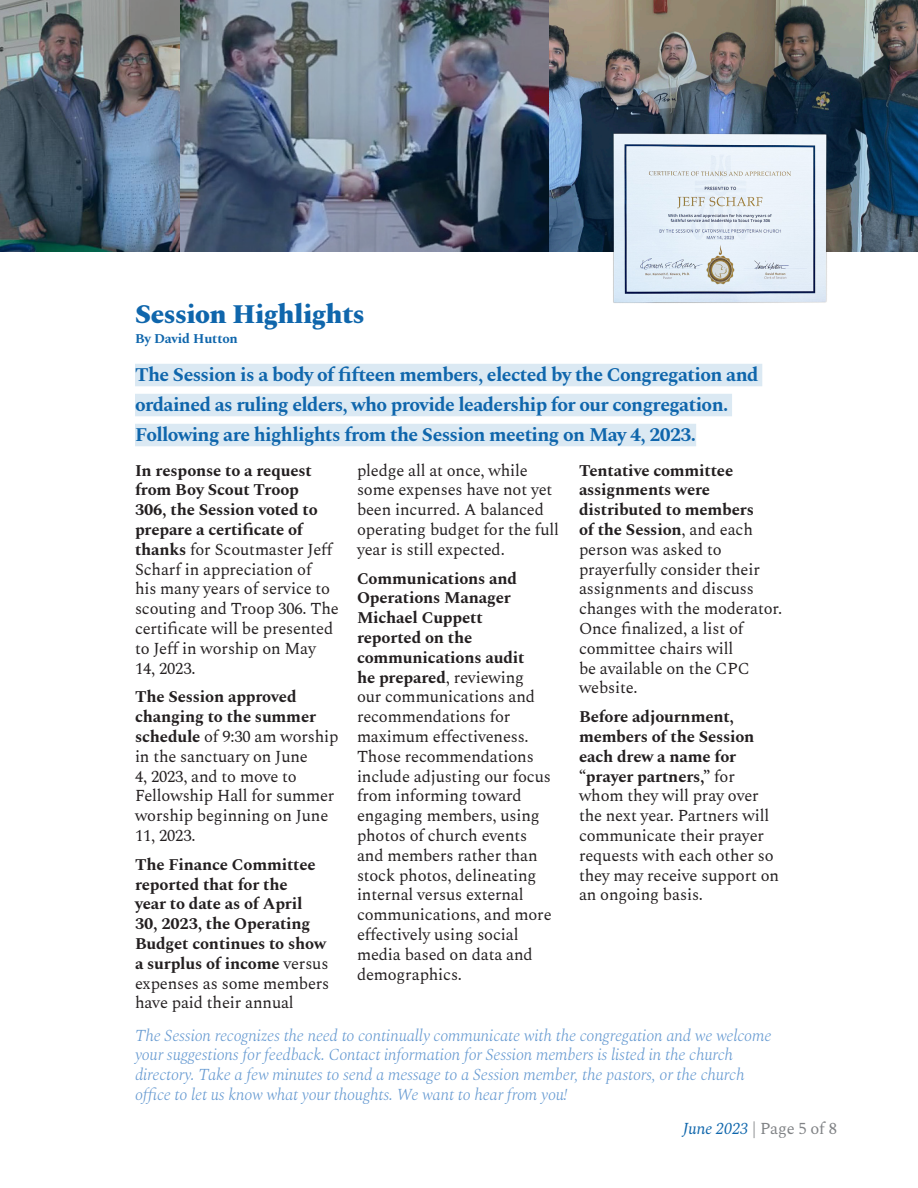
<style>
.page{position:relative;width:918px;height:1188px;background:#fff}
.page>*{position:absolute;margin:0;border:0;box-sizing:border-box;transform-origin:0 0}
.Article_title{font:800 27px "Spectral";letter-spacing:-.02em;color:#0f66ac}
.Emphasis_Highlight{font:700 19.5px/30px "Spectral";letter-spacing:-.03em;color:#0f66ac}
.t1{font:16.5px/19.8px "Spectral";letter-spacing:-.01em;color:#231f20}
.t2{font:italic 300 16.5px/19.8px "Spectral";letter-spacing:-.01em;color:#6599d1}
.t3{font:700 16.5px/19.8px "Spectral";letter-spacing:-.01em;color:#231f20}
.t4{font:16.5px "Spectral";letter-spacing:-.015em;color:#808285}
.t5{font:700 13.5px "Spectral";letter-spacing:-.01em;color:#0f66ac}
.s1{font-weight:700}
.s2{font-weight:400}
.s3{font-style:italic;color:#0f66ac}
</style>
<div class="page">
<div style="left:135px;top:364px;width:627px;height:22px;background:#dbe9f3"></div>
<div style="left:135px;top:394px;width:597px;height:22px;background:#dbe9f3"></div>
<div style="left:135px;top:424px;width:561px;height:22px;background:#dbe9f3"></div>
<img style="left:0;top:0;width:918px;height:252px">
<img style="left:612px;top:132px;width:216px;height:171px">
<p class="Article_title" style="left:135px;top:294px;width:231px">Session Highlights</p>
<p class="t5" style="left:135px;top:329px;width:104px">By David Hutton</p>
<p class="Emphasis_Highlight" style="left:135px;top:358px;width:625px">The Session is a body of fifteen members, elected by the Congregation and ordained as ruling elders, who provide leadership for our congregation.<br>Following are highlights from the Session meeting on May 4, 2023.</p>
<p class="t1" style="left:135px;top:459px;width:205px"><span class="s1">In response to a request from Boy Scout Troop<br>306, the Session voted to prepare a certificate of thanks</span> for Scoutmaster Jeff<br>Scharf in appreciation of<br>his many years of service to scouting and Troop 306. The certificate will be presented to Jeff in worship on May<br>14, 2023.</p>
<p class="t1" style="left:135px;top:686px;width:205px"><span class="s1">The Session approved changing to the summer schedule</span> of 9:30 am worship in the sanctuary on June<br>4, 2023, and to move to<br>Fellowship Hall for summer worship beginning on June<br>11, 2023.</p>
<p class="t3" style="left:135px;top:853px;width:196px">The Finance Committee reported that for the<br>year to date as of April<br>30, 2023, the Operating<br>Budget continues to show a surplus of income <span class="s2">versus expenses as some members have paid their annual</span></p>
<p class="t1" style="left:357px;top:459px;width:204px">pledge all at once, while some expenses have not yet been incurred. A balanced operating budget for the full year is still expected.</p>
<p class="t1" style="left:357px;top:567px;width:196px"><span class="s1">Communications and<br>Operations Manager<br>Michael Cuppett<br>reported on the communications audit<br>he prepared</span>, reviewing our communications and recommendations for maximum effectiveness.<br>Those recommendations include adjusting our focus from informing toward engaging members, using photos of church events and members rather than stock photos, delineating internal versus external communications, and more effectively using social media based on data and demographics.</p>
<p class="t1" style="left:579px;top:459px;width:205px"><span class="s1">Tentative committee assignments were distributed to members<br>of the Session</span>, and each person was asked to prayerfully consider their assignments and discuss changes with the moderator.<br>Once finalized, a list of committee chairs will<br>be available on the CPC website.</p>
<p class="t1" style="left:579px;top:706px;width:202px"><span class="s1">Before adjournment, members of the Session each drew a name for “prayer partners,”</span> for whom they will pray over the next year. Partners will communicate their prayer requests with each other so they may receive support on an ongoing basis.</p>
<p class="t2" style="left:135px;top:1024px;width:638px">The Session recognizes the need to continually communicate with the congregation and we welcome your suggestions for feedback. Contact information for Session members is listed in the church directory. Take a few minutes to send a message to a Session member, the pastors, or the church office to let us know what your thoughts. We want to hear from you!</p>
<p class="t4" style="left:683px;top:1117px;width:156px"><span class="s3">June 2023</span> | Page 5 of 8</p>
</div>
